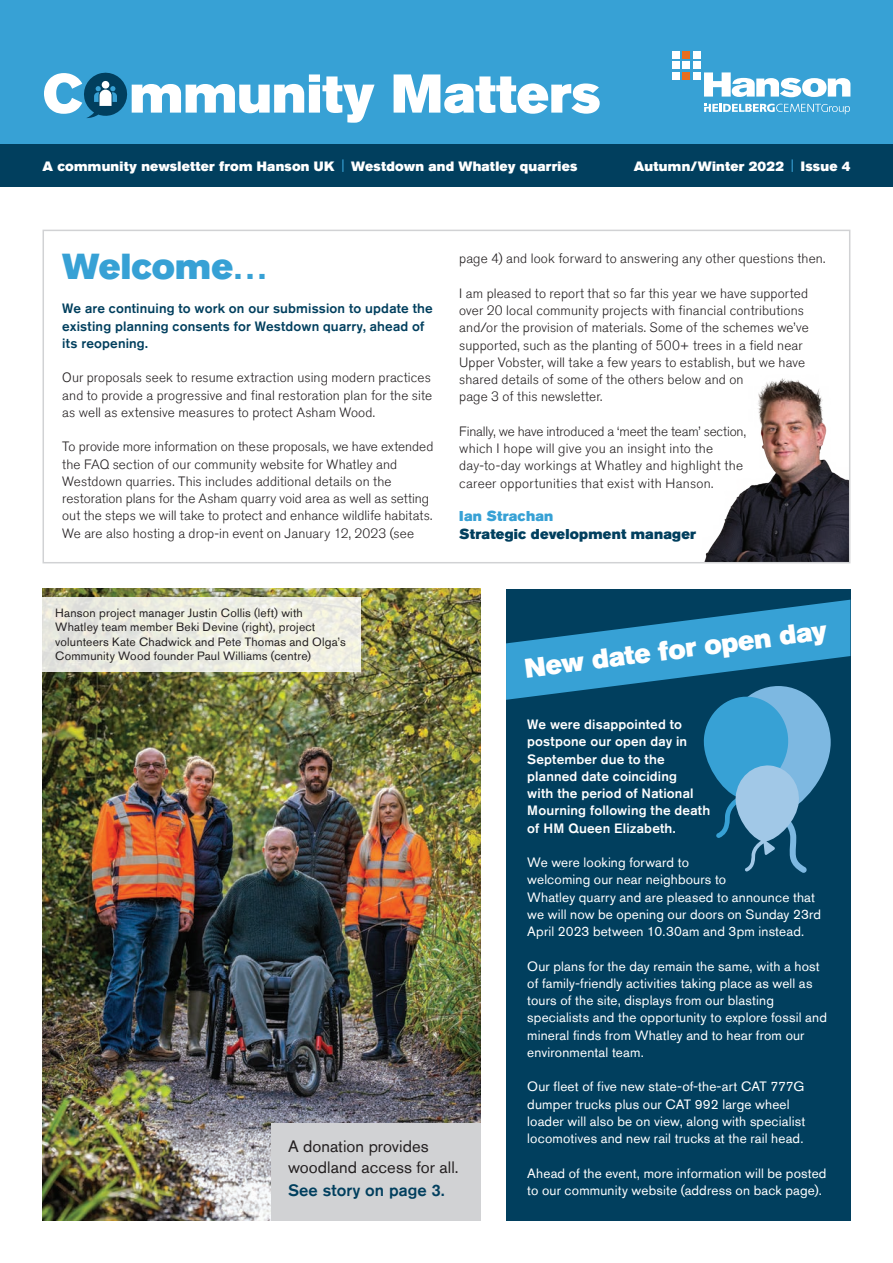
<style>
.page{position:relative;width:893px;height:1263px;background:#fff}
.page>*{position:absolute;margin:0;border:0;box-sizing:border-box;transform-origin:0 0}
.t1{font:54px "Akzidenz Grotesk Std Super";color:#fff}
.t2{font:36px "Akzidenz Grotesk Std Super";color:#37a1d5}
.t3{font:27px "Akzidenz Grotesk Std Super";color:#fff}
.t4{font:16.5px/20.7px "Akzidenz Grotesk Std";letter-spacing:.005em;color:#231f20}
.t5{font:500 16.5px "Akzidenz Grotesk Std";letter-spacing:.005em;color:#013f5e}
.t6{font:14.25px "Akzidenz Grotesk Std Super";letter-spacing:.015em;color:#013f5e}
.t7{font:14.25px "Akzidenz Grotesk Std Super";letter-spacing:.015em;color:#37a1d5}
.t8{font:300 13.5px/17.2px "Akzidenz Grotesk Std";letter-spacing:.01em;color:#231f20}
.t9{font:13.5px/17.2px "Akzidenz Grotesk Std";letter-spacing:.01em;color:#fff}
.t10{font:500 13.5px/17.2px "Akzidenz Grotesk Std";letter-spacing:.01em;color:#fff}
.t11{font:500 13.5px/17.2px "Akzidenz Grotesk Std";letter-spacing:.01em;color:#013f5e}
.t12{font:13.5px "Akzidenz Grotesk Std Super";letter-spacing:.015em;color:#fff}
.t13{font:12px/14.4px "Akzidenz Grotesk Std";letter-spacing:.015em;color:#231f20}
.s1{font-family:"Akzidenz Grotesk Std";color:#37a1d5}
</style>
<div class="page">
<div style="left:0;top:0;width:893px;height:145px;background:#37a1d5"></div>
<div style="left:683px;top:51px;width:7px;height:7px;background:#ea6d1f"></div>
<div style="left:683px;top:72px;width:7px;height:8px;background:#ea6d1f"></div>
<svg style="left:704px;top:72px;width:146px;height:25px"></svg>
<div style="left:693px;top:51px;width:8px;height:7px;background:#fff"></div>
<div style="left:693px;top:62px;width:8px;height:7px;background:#fff"></div>
<div style="left:693px;top:72px;width:8px;height:8px;background:#fff"></div>
<div style="left:683px;top:62px;width:7px;height:7px;background:#fff"></div>
<div style="left:672px;top:51px;width:7px;height:7px;background:#fff"></div>
<div style="left:672px;top:62px;width:7px;height:7px;background:#fff"></div>
<div style="left:672px;top:72px;width:7px;height:8px;background:#fff"></div>
<svg style="left:704px;top:104px;width:146px;height:10px"></svg>
<svg style="left:84px;top:72px;width:44px;height:46px"></svg>
<div style="left:0;top:145px;width:893px;height:42px;background:#013f5e"></div>
<img style="left:43px;top:589px;width:437px;height:631px">
<div style="left:271px;top:1123px;width:209px;height:97px;background:#d1d2d4"></div>
<img style="left:705px;top:378px;width:142px;height:182px">
<div style="left:43px;top:230px;width:807px;height:333px;border:2px solid #d1d2d4"></div>
<svg style="left:43px;top:597px;width:318px;height:75px;background:#ebebe1"></svg>
<div style="left:506px;top:589px;width:344px;height:631px;background:#013f5e"></div>
<svg style="left:506px;top:600px;width:344px;height:273px"></svg>
<h1 class="t1" style="left:43px;top:62px;width:560px">C mmunity Matters</h1>
<p class="t12" style="left:43px;top:158px;width:536px">A community newsletter from Hanson UK <span class="s1">|</span> Westdown and Whatley quarries</p>
<p class="t12" style="left:634px;top:158px;width:218px">Autumn/Winter 2022 <span class="s1">|</span> Issue 4</p>
<h2 class="t2" style="left:62px;top:246px;width:207px">Welcome…</h2>
<p class="t11" style="left:62px;top:300px;width:372px">We are continuing to work on our submission to update the existing planning consents for Westdown quarry, ahead of its reopening.</p>
<p class="t8" style="left:62px;top:369px;width:371px;text-align:justify">Our proposals seek to resume extraction using modern practices and to provide a progressive and final restoration plan for the site as well as extensive measures to protect Asham Wood.</p>
<p class="t8" style="left:62px;top:438px;width:373px">To provide more information on these proposals, we have extended the FAQ section of our community website for Whatley and Westdown quarries. This includes additional details on the restoration plans for the Asham quarry void area as well as setting out the steps we will take to protect and enhance wildlife habitats.<br>We are also hosting a drop-in event on January 12, 2023 (see</p>
<p class="t13" style="left:55px;top:605px;width:292px">Hanson project manager Justin Collis (left) with Whatley team member Beki Devine (right), project volunteers Kate Chadwick and Pete Thomas and Olga’s Community Wood founder Paul Williams (centre)</p>
<p class="t8" style="left:459px;top:250px;width:368px">page 4) and look forward to answering any other questions then.</p>
<p class="t8" style="left:459px;top:285px;width:351px">I am pleased to report that so far this year we have supported over 20 local community projects with financial contributions and/or the provision of materials. Some of the schemes we’ve supported, such as the planting of 500+ trees in a field near Upper Vobster, will take a few years to establish, but we have shared details of some of the others below and on<br>page 3 of this newsletter.</p>
<p class="t8" style="left:459px;top:423px;width:288px">Finally, we have introduced a ‘meet the team’ section, which I hope will give you an insight into the day-to-day workings at Whatley and highlight the career opportunities that exist with Hanson.</p>
<p class="t7" style="left:459px;top:508px;width:96px">Ian Strachan</p>
<p class="t6" style="left:459px;top:526px;width:238px">Strategic development manager</p>
<h3 class="t3" style="left:523px;top:652px;width:306px;rotate:-7deg">New date for open day</h3>
<p class="t4" style="left:288px;top:1136px;width:172px">A donation provides woodland access for all.</p>
<p class="t5" style="left:288px;top:1180px;width:158px">See story on page 3.</p>
<p class="t10" style="left:527px;top:715px;width:185px">We were disappointed to postpone our open day in<br>September due to the planned date coinciding<br>with the period of National<br>Mourning following the death of HM Queen Elizabeth.</p>
<p class="t9" style="left:527px;top:854px;width:295px">We were looking forward to<br>welcoming our near neighbours to<br>Whatley quarry and are pleased to announce that we will now be opening our doors on Sunday 23rd April 2023 between 10.30am and 3pm instead.</p>
<p class="t9" style="left:527px;top:957px;width:301px">Our plans for the day remain the same, with a host of family-friendly activities taking place as well as tours of the site, displays from our blasting specialists and the opportunity to explore fossil and mineral finds from Whatley and to hear from our environmental team.</p>
<p class="t9" style="left:527px;top:1078px;width:280px">Our fleet of five new state-of-the-art CAT 777G dumper trucks plus our CAT 992 large wheel loader will also be on view, along with specialist locomotives and new rail trucks at the rail head.</p>
<p class="t9" style="left:527px;top:1164px;width:301px">Ahead of the event, more information will be posted to our community website (address on back page).</p>
</div>
